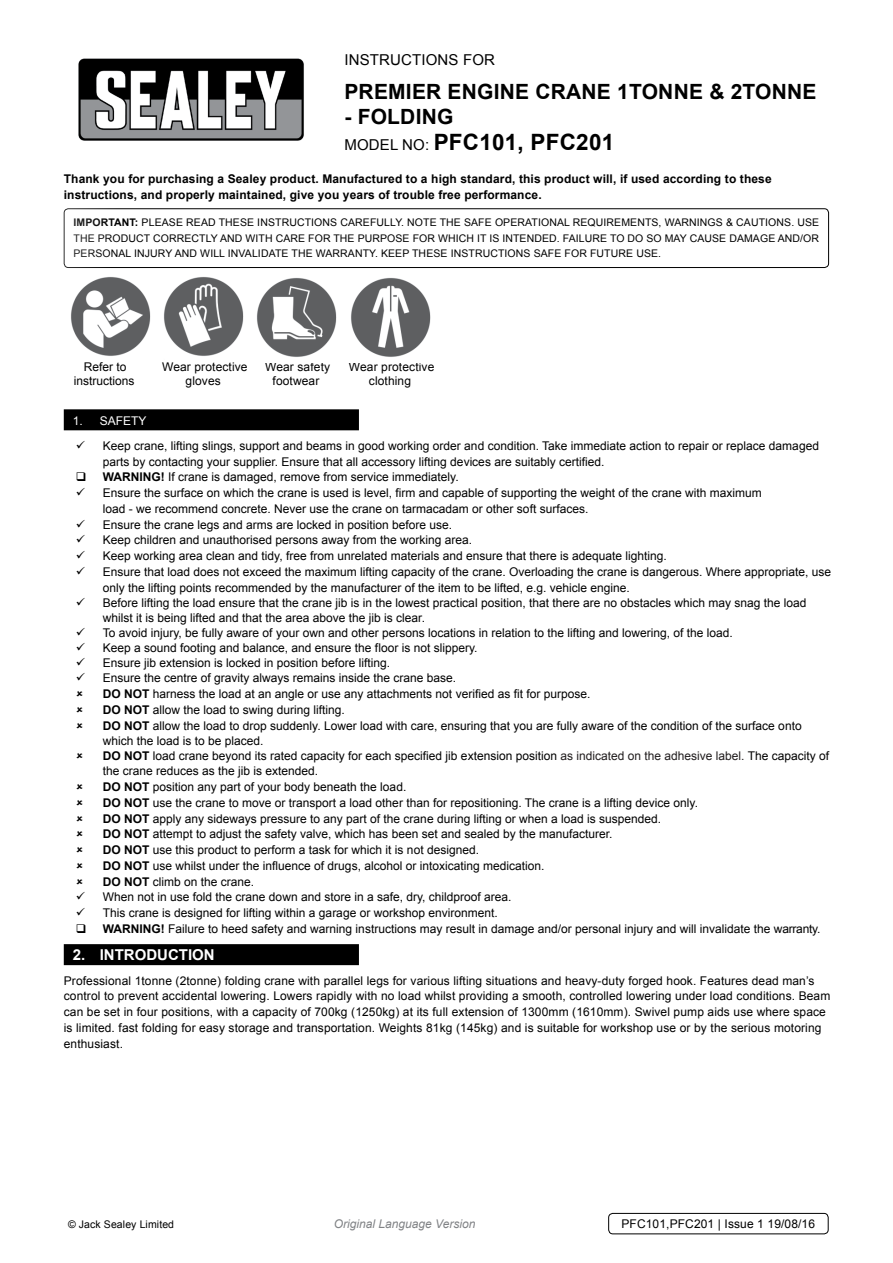
<style>
.page{position:relative;width:893px;height:1263px;background:#fff}
.page>*{position:absolute;margin:0;border:0;box-sizing:border-box;transform-origin:0 0}
.t1{font:700 22.5px "Arial";letter-spacing:.01em;color:#000}
.t2{font:700 21px "Arial";letter-spacing:.01em;color:#000}
.t3{font:15px "Arial";letter-spacing:.01em;color:#000}
.t4{font:700 15px "Arial";color:#fff}
.t5{font:12px/15.5px "Arial";color:#000}
.t6{font:700 12px/15.8px "Arial";letter-spacing:.01em;color:#000}
.t7{font:italic 12px "Arial";color:#808285}
.t8{font:12px "Arial";color:#fff}
.t9{font:10.5px/15.8px "Arial";letter-spacing:.01em;color:#000;text-align:justify}
.s1{font-weight:700;font-size:22.5px}
.s2{font-weight:700}
.s3{color:#211d1e}
</style>
<div class="page">
<img style="left:78px;top:58px;width:226px;height:83px">
<div style="left:64px;top:208px;width:765px;height:60px;border:1px solid #000;border-radius:4px"></div>
<div style="left:64px;top:409px;width:295px;height:21px;background:#000"></div>
<div style="left:64px;top:944px;width:295px;height:21px;background:#000"></div>
<div style="left:608px;top:1213px;width:220px;height:21px;border:1px solid #000;border-radius:4px"></div>
<img style="left:71px;top:277px;width:80px;height:79px">
<img style="left:164px;top:277px;width:80px;height:79px">
<img style="left:257px;top:278px;width:80px;height:79px">
<img style="left:351px;top:278px;width:80px;height:79px">
<p class="t3" style="left:344px;top:50px;width:152px">instructions for</p>
<h2 class="t2" style="left:344px;top:78px;width:474px">premier engine crane 1tonne &amp; 2Tonne</h2>
<h2 class="t2" style="left:344px;top:103px;width:111px">- folding</h2>
<p class="t3" style="left:344px;top:135px;width:105px">model no: <span class="s1">PFC</span></p>
<h1 class="t1" style="left:479px;top:127px;width:67px">101, PFC</h1>
<h1 class="t1" style="left:576px;top:127px;width:39px">201</h1>
<p class="t6" style="left:64px;top:171px;width:709px">Thank you for purchasing a Sealey product. Manufactured to a high standard, this product will, if used according to these instructions, and properly maintained, give you years of trouble free performance.</p>
<p class="t9" style="left:74px;top:214px;width:747px"><span class="s2">IMPORTANT:</span> PLEASE READ THESE INSTRUCTIONS CAREFULLY. NOTE THE SAFE OPERATIONAL REQUIREMENTS, WARNINGS &amp; CAUTIONS. USE THE PRODUCT CORRECTLY AND WITH CARE FOR THE PURPOSE FOR WHICH IT IS INTENDED. FAILURE TO DO SO MAY CAUSE DAMAGE AND/OR PERSONAL INJURY AND WILL INVALIDATE THE WARRANTY. KEEP THESE INSTRUCTIONS SAFE FOR FUTURE USE.</p>
<p class="t5" style="left:74px;top:359px;width:62px;line-height:14.4px;text-align:center">Refer to instructions</p>
<p class="t5" style="left:162px;top:359px;width:87px;line-height:14.4px;text-align:center">Wear protective gloves</p>
<p class="t5" style="left:265px;top:360px;width:67px;line-height:14.4px;text-align:center">Wear safety footwear</p>
<p class="t5" style="left:349px;top:360px;width:87px;line-height:14.4px;text-align:center">Wear protective clothing</p>
<p class="t8" style="left:73px;top:413px;width:75px">1. safety</p>
<p class="t5" style="left:103px;top:438px;width:718px">Keep crane, lifting slings, support and beams in good working order and condition. Take immediate action to repair or replace damaged parts by contacting your supplier. Ensure that all accessory lifting devices are suitably certified.</p>
<p class="t6" style="left:103px;top:470px;width:20px">WARNING</p>
<p class="t5" style="left:103px;top:469px;width:730px;text-indent:58px"><span class="s2">!</span> If crane is damaged, remove from service immediately.<br>Ensure the surface on which the crane is used is level, firm and capable of supporting the weight of the crane with maximum<br>load - we recommend concrete. N ever use the crane on tarmacadam or other soft surfaces.<br>Ensure the crane legs and arms are locked in position before use.<br>Keep children and unauthorised persons away from the working area.<br>Keep working area clean and tidy, free from unrelated materials and ensure that there is adequate lighting.<br>Ensure that load does not exceed the maximum lifting capacity of the crane. Overloading the crane is dangerous. Where appropriate, use only the lifting points recommended by the manufacturer of the item to be lifted, e.g. vehicle engine.<br>Before lifting the load ensure that the crane jib is in the lowest practical position, that there are no obstacles which may snag the load whilst it is being lifted and that the area above the jib is clear.<br>To avoid injury, be fully aware of your own and other persons locations in relation to the lifting and lowering, of the load.<br>Keep a sound footing and balance, and ensure the floor is not slippery.<br>Ensure jib extension is locked in position before lifting.<br>Ensure the centre of gravity always remains inside the crane base.</p>
<p class="t6" style="left:103px;top:686px;width:18px">DONOT</p>
<p class="t5" style="left:153px;top:686px;width:439px">harness the load at an angle or use any attachments not verified as fit for purpose.</p>
<p class="t6" style="left:103px;top:702px;width:18px">DONOT</p>
<p class="t5" style="left:153px;top:702px;width:194px">allow the load to swing during lifting.</p>
<p class="t6" style="left:103px;top:718px;width:18px">DONOT</p>
<p class="t5" style="left:103px;top:717px;width:700px;text-indent:50px">allow the load to drop suddenly. Lower load with care, ensuring that you are fully aware of the condition of the surface onto which the load is to be placed.</p>
<p class="t6" style="left:103px;top:749px;width:18px">DONOT</p>
<p class="t5" style="left:103px;top:749px;width:728px;line-height:15px;text-indent:50px">load crane beyond its rated capacity for each specified jib extension position <span class="s3">as indicated on the adhesive label.</span> The capacity of the crane reduces as the jib is extended.</p>
<p class="t6" style="left:103px;top:779px;width:18px">DONOT</p>
<p class="t5" style="left:153px;top:779px;width:255px">position any part of your body beneath the load.</p>
<p class="t6" style="left:103px;top:795px;width:18px">DONOT</p>
<p class="t5" style="left:153px;top:795px;width:547px">use the crane to move or transport a load other than for repositioning. The crane is a lifting device only.</p>
<p class="t6" style="left:103px;top:811px;width:18px">DONOT</p>
<p class="t5" style="left:153px;top:811px;width:510px">apply any sideways pressure to any part of the crane during lifting or when a load is suspended.</p>
<p class="t6" style="left:103px;top:827px;width:18px">DONOT</p>
<p class="t5" style="left:153px;top:826px;width:461px">attempt to adjust the safety valve, which has been set and sealed by the manufacturer.</p>
<p class="t6" style="left:103px;top:842px;width:18px">DONOT</p>
<p class="t5" style="left:153px;top:842px;width:328px">use this product to perform a task for which it is not designed.</p>
<p class="t6" style="left:103px;top:858px;width:18px">DONOT</p>
<p class="t5" style="left:153px;top:858px;width:393px">use whilst under the influence of drugs, alcohol or intoxicating medication.</p>
<p class="t6" style="left:103px;top:874px;width:18px">DONOT</p>
<p class="t5" style="left:103px;top:873px;width:410px;text-indent:50px">climb on the crane.<br>When not in use fold the crane down and store in a safe, dry, childproof area.<br>This crane is designed for lifting within a garage or workshop environment.</p>
<p class="t6" style="left:103px;top:921px;width:20px">WARNING</p>
<p class="t5" style="left:161px;top:921px;width:661px"><span class="s2">!</span> Failure to heed safety and warning instructions may result in damage and/or personal injury and will invalidate the warranty.</p>
<p class="t4" style="left:73px;top:945px;width:143px">2. introduction</p>
<p class="t5" style="left:64px;top:973px;width:768px">Professional 1tonne (2tonne) folding crane with parallel legs for various lifting situations and heavy-duty forged hook. Features dead man’s control to prevent accidental lowering. Lowers rapidly with no load whilst providing a smooth, controlled lowering under load conditions. Beam can be set in four positions, with a capacity of 700kg (1250kg) at its full extension of 1300mm (1610mm). Swivel pump aids use where space is limited. fast folding for easy storage and transportation. Weights 81kg (145kg) and is suitable for workshop use or by the serious motoring enthusiast.</p>
<p class="t9" style="left:68px;top:1217px;width:108px">© Jack Sealey Limited</p>
<p class="t7" style="left:334px;top:1216px;width:143px">Original Language Version</p>
<p class="t5" style="left:621px;top:1216px;width:195px">PFC101,PFC201 | Issue 1 19/08/16</p>
</div>
